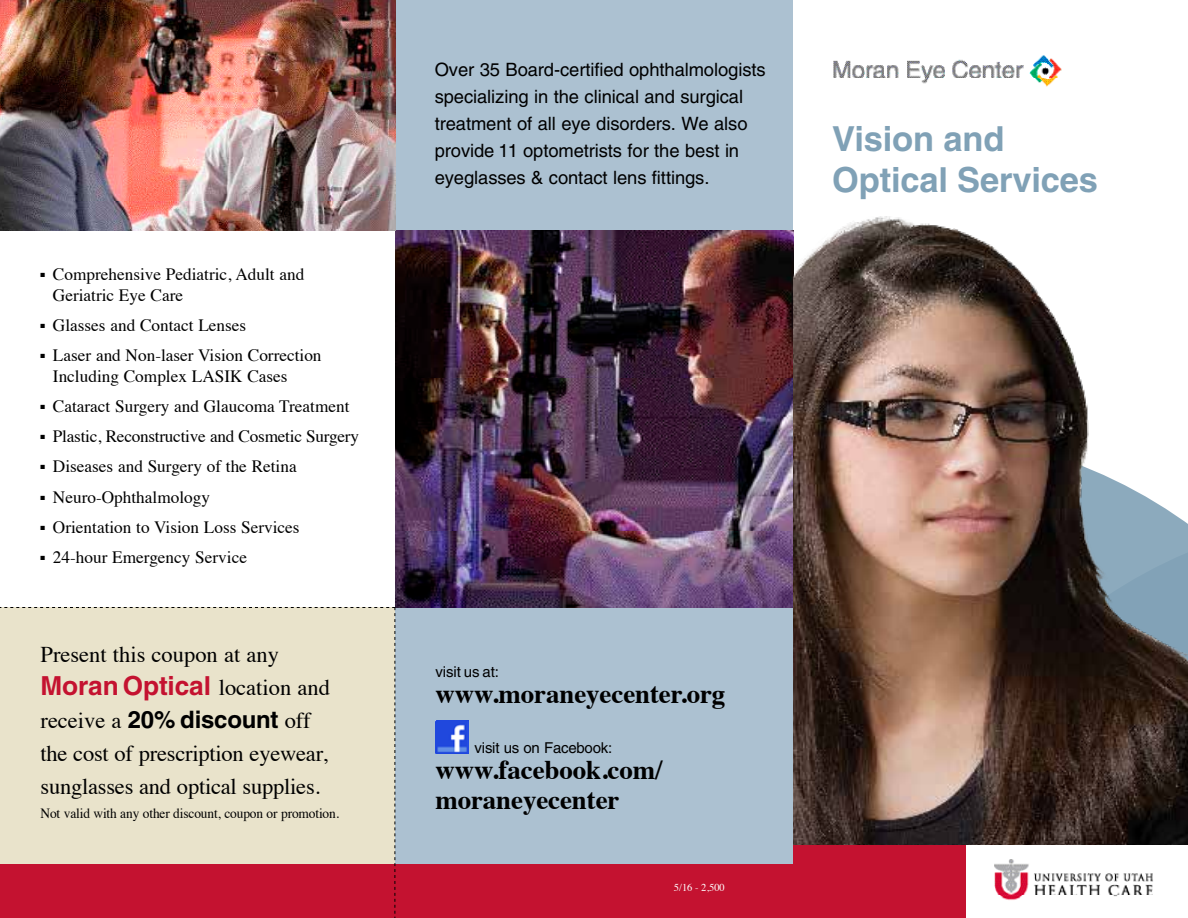
<style>
.page{position:relative;width:1188px;height:918px;background:#fff}
.page>*{position:absolute;margin:0;border:0;box-sizing:border-box;transform-origin:0 0}
.t1{font:700 34.5px/40.5px "Helvetica";letter-spacing:-.005em;color:#80a1b6}
.t2{font:700 27px/29.8px "Times";letter-spacing:-.005em;color:#000}
.t3{font:700 26.25px "Helvetica";letter-spacing:-.005em;color:#c41230}
.t4{font:22.5px/33px "Times";letter-spacing:-.01em;color:#000}
.t5{font:18.3px/27px "Helvetica";letter-spacing:-.005em;color:#000}
.t6{font:17.25px/21px "Times";color:#000}
.t7{font:15px "Helvetica";letter-spacing:-.015em;color:#000}
.t8{font:14.1px "Times";letter-spacing:-.01em;color:#000;scale:.95 1}
.t9{font:10.5px "Times";color:#fff}
.s1{font-family:"Times";font-weight:400;font-size:22.5px;color:#000}
.s2{font-family:"Helvetica";font-weight:700;font-size:24px}
</style>
<div class="page">
<div style="left:787px;top:844px;width:179px;height:74px;background:#c41230"></div>
<img style="left:995px;top:860px;width:158px;height:40px">
<div style="left:395px;top:0;width:398px;height:864px;background:#acc1d1"></div>
<img style="left:395px;top:230px;width:398px;height:378px">
<img style="left:794px;top:55px;width:394px;height:790px">
<div style="left:0;top:864px;width:794px;height:54px;background:#c41230"></div>
<svg style="left:0;top:607px;width:396px;height:311px"></svg>
<img style="left:0;top:0;width:395px;height:230px">
<img style="left:435px;top:720px;width:34px;height:34px">
<p class="t6" style="left:53px;top:262px;width:253px;text-indent:-12px">■ Comprehensive Pediatric, Adult and<br>Geriatric Eye Care</p>
<p class="t6" style="left:40px;top:313px;width:207px">■ Glasses and Contact Lenses</p>
<p class="t6" style="left:53px;top:343px;width:270px;text-indent:-12px">■ Laser and Non-laser Vision Correction<br>Including Complex LASIK Cases</p>
<p class="t6" style="left:40px;top:394px;width:311px">■ Cataract Surgery and Glaucoma Treatment</p>
<p class="t6" style="left:40px;top:425px;width:320px">■ Plastic, Reconstructive and Cosmetic Surgery</p>
<p class="t6" style="left:40px;top:455px;width:258px">■ Diseases and Surgery of the Retina</p>
<p class="t6" style="left:40px;top:485px;width:171px">■ Neuro-Ophthalmology</p>
<p class="t6" style="left:40px;top:515px;width:261px">■ Orientation to Vision Loss Services</p>
<p class="t6" style="left:40px;top:545px;width:208px">■ 24-hour Emergency Service</p>
<h3 class="t4" style="left:40px;top:636px;width:240px">Present this coupon at any</h3>
<h3 class="t3" style="left:40px;top:670px;width:291px">Moran Optical <span class="s1">location and</span></h3>
<h3 class="t4" style="left:40px;top:702px;width:289px">receive a <span class="s2">20% discount</span> off the cost of prescription eyewear, sunglasses and optical supplies.</h3>
<p class="t8" style="left:40px;top:800px;width:316px">Not valid with any other discount, coupon or promotion.</p>
<p class="t5" style="left:435px;top:56px;width:332px">Over 35 Board-certified ophthalmologists specializing in the clinical and surgical treatment of all eye disorders. We also provide 11 optometrists for the best in eyeglasses &amp; contact lens fittings.</p>
<h1 class="t1" style="left:832px;top:118px;width:267px">Vision and<br>Optical Services</h1>
<p class="t7" style="left:435px;top:663px;width:65px">visit us at:</p>
<h2 class="t2" style="left:435px;top:676px;width:292px">www.moraneyecenter.org</h2>
<p class="t7" style="left:475px;top:739px;width:139px">visit us on Facebook:</p>
<h2 class="t2" style="left:435px;top:752px;width:229px">www.facebook.com/ moraneyecenter</h2>
<p class="t9" style="left:674px;top:878px;width:53px">5/16 - 2,500</p>
</div>
